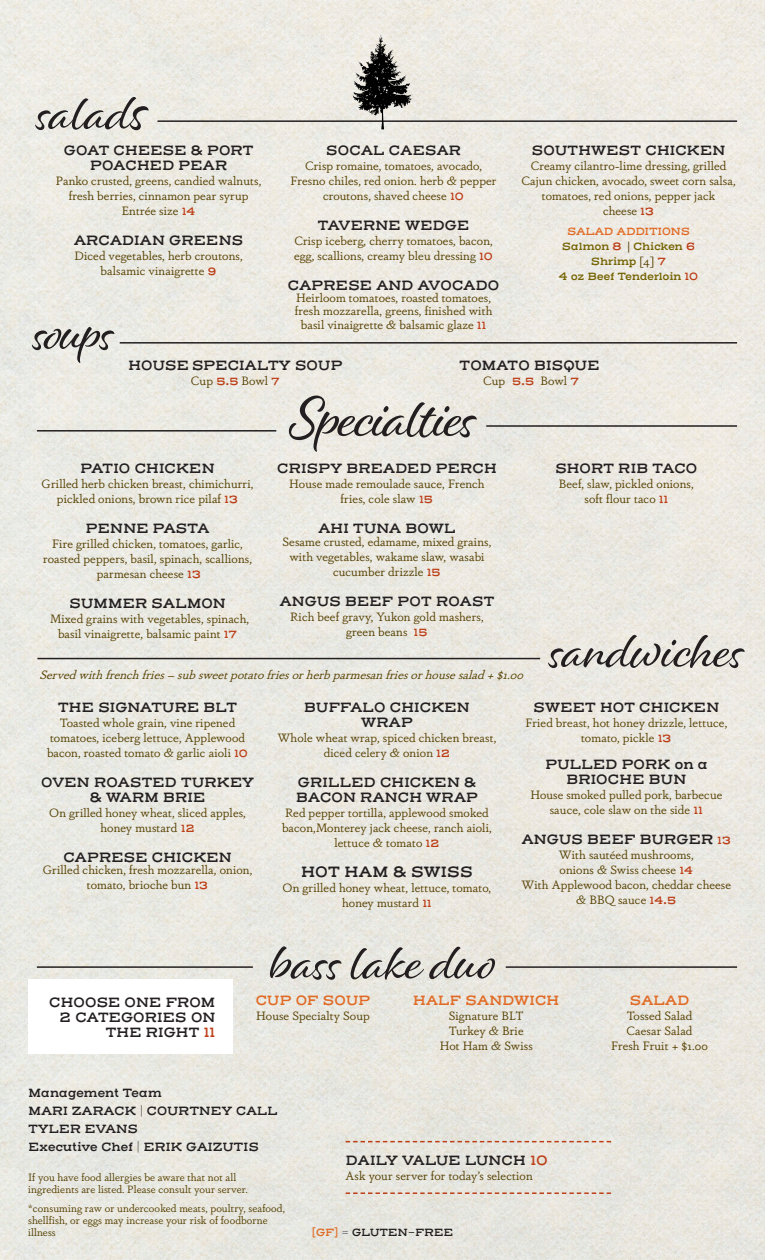
<style>
.page{position:relative;width:765px;height:1260px;background:#fff}
.page>*{position:absolute;margin:0;border:0;box-sizing:border-box;transform-origin:0 0}
.t1{font:60px "Alisha";letter-spacing:-.03em;color:#231f20}
.t2{font:54px "Alisha";color:#231f20}
.t3{font:600 15px "Henderson Slab Basic";letter-spacing:-.03em;color:#231f20}
.t4{font:600 13.5px/15px "Henderson Slab Basic";letter-spacing:-.03em;color:#231f20;text-align:center}
.t5{font:600 13.5px "Henderson Slab Basic";letter-spacing:-.03em;color:#e16b26}
.t6{font:12px/15px "Dapifer";letter-spacing:.01em;color:#553f00;text-align:center}
.t7{font:italic 12px "Dapifer";color:#553f00}
.t8{font:600 12px/18px "Henderson Slab Basic";letter-spacing:-.03em;color:#231f20}
.t9{font:10.5px/12px "Dapifer";letter-spacing:.01em;color:#553f00}
.t10{font:600 10.5px/15px "Henderson Slab Basic";letter-spacing:-.03em;color:#736200;text-align:center}
.t11{font:600 10.5px "Henderson Slab Basic";letter-spacing:-.03em;color:#231f20}
.s1{font-size:66px}
.s2{font-family:"Henderson Slab Basic";font-weight:600;font-size:10.5px;color:#bc3f18}
.s3{color:#e16b26}
.s4{color:#bc3f18}
.s5{font-family:"Dapifer";font-weight:400;font-size:12px;color:#553f00}
.s6{font-size:10.5px;color:#bc3f18}
</style>
<div class="page">
<img style="left:0;top:0;width:765px;height:1260px">
<hr style="left:158px;top:120px;width:579px;height:2px;background:#231f20">
<hr style="left:486px;top:425px;width:251px;height:2px;background:#231f20">
<hr style="left:37px;top:430px;width:239px;height:2px;background:#231f20">
<hr style="left:120px;top:342px;width:617px;height:2px;background:#231f20">
<hr style="left:37px;top:658px;width:503px;height:1px;background:#231f20">
<hr style="left:37px;top:966px;width:216px;height:2px;background:#231f20">
<hr style="left:506px;top:966px;width:231px;height:2px;background:#231f20">
<svg style="left:270px;top:946px;width:225px;height:34px;background:#bebcb7"></svg>
<div style="left:28px;top:980px;width:205px;height:74px;background:#fff"></div>
<svg style="left:346px;top:1141px;width:265px;height:1px"></svg>
<svg style="left:346px;top:1192px;width:265px;height:2px"></svg>
<svg style="left:353px;top:35px;width:59px;height:94px;background:#92918c"></svg>
<h2 class="t2" style="left:37px;top:79px;width:113px">salad<span class="s1">s</span></h2>
<p class="t4" style="left:63px;top:143px;width:192px">GOAT CHEESE &amp; PORT<br>POACHED PEAR</p>
<p class="t6" style="left:56px;top:173px;width:207px">Panko crusted, greens, candied walnuts, fresh berries, cinnamon pear syrup<br>Entrée size <span class="s2">14</span></p>
<p class="t4" style="left:74px;top:233px;width:171px">ARCADIAN GREENS</p>
<p class="t6" style="left:74px;top:248px;width:170px">Diced vegetables, herb croutons, balsamic vinaigrette <span class="s2">9</span></p>
<p class="t4" style="left:326px;top:143px;width:137px">SOCAL CAESAR</p>
<p class="t6" style="left:291px;top:158px;width:208px">Crisp romaine, tomatoes, avocado,<br>Fresno chiles, red onion. herb &amp; pepper croutons, shaved cheese <span class="s2">10</span></p>
<p class="t4" style="left:318px;top:218px;width:154px">TAVERNE WEDGE</p>
<p class="t6" style="left:294px;top:233px;width:201px;text-align:left">Crisp iceberg, cherry tomatoes, bacon, egg, scallions, creamy bleu dressing <span class="s2">10</span></p>
<p class="t4" style="left:288px;top:278px;width:214px">CAPRESE AND AVOCADO</p>
<p class="t6" style="left:295px;top:292px;width:199px;line-height:12.5px;text-align:left">Heirloom tomatoes, roasted tomatoes, fresh mozzarella, greens, finished with</p>
<p class="t6" style="left:301px;top:317px;width:187px">basil vinaigrette &amp; balsamic glaze <span class="s2">11</span></p>
<p class="t4" style="left:531px;top:143px;width:196px">SOUTHWEST CHICKEN</p>
<p class="t6" style="left:521px;top:158px;width:216px">Creamy cilantro-lime dressing, grilled<br>Cajun chicken, avocado, sweet corn salsa, tomatoes, red onions, pepper jack<br>cheese <span class="s2">13</span></p>
<p class="t10" style="left:559px;top:225px;width:141px"><span class="s3">SALAD ADDITIONS<br></span>Salmon <span class="s4">8</span> <span class="s5">|</span> Chicken <span class="s4">6<br></span>Shrimp <span class="s5">[4]</span> <span class="s4">7<br></span>4 oz Beef Tenderloin <span class="s4">10</span></p>
<h2 class="t2" style="left:34px;top:299px;width:82px">soups</h2>
<p class="t4" style="left:128px;top:358px;width:216px">HOUSE SPECIALTY SOUP</p>
<p class="t6" style="left:191px;top:372px;width:91px">Cup <span class="s2">5.5</span> Bowl <span class="s2">7</span></p>
<p class="t4" style="left:459px;top:358px;width:142px">TOMATO BISQUE</p>
<p class="t6" style="left:483px;top:372px;width:98px">Cup <span class="s2">5.5</span> Bowl <span class="s2">7</span></p>
<p class="t4" style="left:80px;top:462px;width:136px">PATIO CHICKEN</p>
<p class="t6" style="left:42px;top:476px;width:214px">Grilled herb chicken breast, chimichurri, pickled onions, brown rice pilaf <span class="s2">13</span></p>
<p class="t4" style="left:86px;top:522px;width:126px">PENNE PASTA</p>
<p class="t6" style="left:43px;top:536px;width:210px">Fire grilled chicken, tomatoes, garlic, roasted peppers, basil, spinach, scallions, parmesan cheese <span class="s2">13</span></p>
<p class="t4" style="left:69px;top:597px;width:158px">SUMMER SALMON</p>
<p class="t6" style="left:50px;top:611px;width:201px">Mixed grains with vegetables, spinach, basil vinaigrette, balsamic paint <span class="s2">17</span></p>
<h1 class="t1" style="left:288px;top:381px;width:190px">Specialties</h1>
<p class="t4" style="left:277px;top:462px;width:222px">CRISPY BREADED PERCH</p>
<p class="t6" style="left:289px;top:476px;width:197px">House made remoulade sauce, French fries, cole slaw <span class="s2">15</span></p>
<p class="t4" style="left:318px;top:522px;width:139px">AHI TUNA BOWL</p>
<p class="t6" style="left:283px;top:534px;width:210px">Sesame crusted, edamame, mixed grains, with vegetables, wakame slaw, wasabi cucumber drizzle <span class="s2">15</span></p>
<p class="t4" style="left:279px;top:594px;width:217px">ANGUS BEEF POT ROAST</p>
<p class="t6" style="left:290px;top:609px;width:195px">Rich beef gravy, Yukon gold mashers, green beans <span class="s2">15</span></p>
<p class="t7" style="left:39px;top:667px;width:489px">Servedwithfrenchfries–subsweetpotatofriesorherbparmesanfriesorhousesalad+$1.00</p>
<p class="t4" style="left:555px;top:462px;width:144px">SHORT RIB TACO</p>
<p class="t6" style="left:559px;top:476px;width:136px">Beef, slaw, pickled onions, soft flour taco <span class="s2">11</span></p>
<h2 class="t2" style="left:550px;top:617px;width:196px">sandwiches</h2>
<p class="t4" style="left:58px;top:700px;width:181px">THE SIGNATURE BLT</p>
<p class="t6" style="left:47px;top:715px;width:203px">Toasted whole grain, vine ripened tomatoes, iceberg lettuce, Applewood bacon, roasted tomato &amp; garlic aioli <span class="s2">10</span></p>
<p class="t4" style="left:41px;top:775px;width:215px">OVEN ROASTED TURKEY &amp; WARM BRIE</p>
<p class="t6" style="left:49px;top:805px;width:198px">On grilled honey wheat, sliced apples, honey mustard <span class="s2">12</span></p>
<p class="t4" style="left:63px;top:850px;width:171px">CAPRESE CHICKEN</p>
<p class="t6" style="left:43px;top:862px;width:211px">Grilled chicken, fresh mozzarella, onion, tomato, brioche bun <span class="s2">13</span></p>
<p class="t4" style="left:304px;top:700px;width:168px">BUFFALO CHICKEN<br>WRAP</p>
<p class="t6" style="left:278px;top:730px;width:220px">Whole wheat wrap, spiced chicken breast, diced celery &amp; onion <span class="s2">12</span></p>
<p class="t4" style="left:296px;top:775px;width:184px;text-align:left">GRILLED CHICKEN &amp;<br>BACON RANCH WRAP</p>
<p class="t6" style="left:282px;top:805px;width:211px">Red pepper tortilla, applewood smoked bacon,Monterey jack cheese, ranch aioli, lettuce &amp; tomato <span class="s2">12</span></p>
<p class="t3" style="left:301px;top:862px;width:174px">HOT HAM &amp; SWISS</p>
<p class="t6" style="left:283px;top:880px;width:210px">On grilled honey wheat, lettuce, tomato, honey mustard <span class="s2">11</span></p>
<p class="t4" style="left:533px;top:700px;width:188px">SWEET HOT CHICKEN</p>
<p class="t6" style="left:525px;top:715px;width:204px">Fried breast, hot honey drizzle, lettuce, tomato, pickle <span class="s2">13</span></p>
<p class="t4" style="left:545px;top:758px;width:164px">PULLED PORK on a<br>BRIOCHE BUN</p>
<p class="t6" style="left:530px;top:787px;width:194px">House smoked pulled pork, barbecue sauce, cole slaw on the side <span class="s2">11</span></p>
<p class="t4" style="left:521px;top:833px;width:211px">ANGUS BEEF BURGER <span class="s6">13</span></p>
<p class="t6" style="left:522px;top:847px;width:211px">With sautéed mushrooms,<br>onions &amp; Swiss cheese <span class="s2">14<br></span>With Applewood bacon, cheddar cheese &amp; BBQ sauce <span class="s2">14.5</span></p>
<p class="t4" style="left:49px;top:995px;width:168px;text-align:right">CHOOSE ONE FROM<br>2 CATEGORIES ON<br>THE RIGHT <span class="s4">11</span></p>
<p class="t5" style="left:255px;top:992px;width:117px">CUP OF SOUP</p>
<p class="t6" style="left:256px;top:1008px;width:115px">House Specialty Soup</p>
<p class="t5" style="left:413px;top:992px;width:148px">HALF SANDWICH</p>
<p class="t6" style="left:440px;top:1008px;width:95px">Signature BLT<br>Turkey &amp; Brie<br>Hot Ham &amp; Swiss</p>
<p class="t8" style="left:28px;top:1084px;width:251px">Management Team<br>MARI ZARACK | COURTNEY CALL<br>TYLER EVANS<br>Executive Chef | ERIK GAIZUTIS</p>
<p class="t9" style="left:28px;top:1171px;width:221px">If you have food allergies be aware that not all ingredients are listed. Please consult your server.</p>
<p class="t9" style="left:28px;top:1202px;width:259px">*consuming raw or undercooked meats, poultry, seafood, shellfish, or eggs may increase your risk of foodborne illness</p>
<p class="t4" style="left:346px;top:1154px;width:204px">DAILY VALUE LUNCH <span class="s4">10</span></p>
<p class="t6" style="left:346px;top:1168px;width:189px">Ask your server for today’s selection</p>
<p class="t11" style="left:312px;top:1226px;width:143px"><span class="s3">[GF]</span> = GLUTEN-FREE</p>
<p class="t5" style="left:629px;top:992px;width:62px">SALAD</p>
<p class="t6" style="left:611px;top:1008px;width:98px">Tossed Salad<br>Caesar Salad<br>Fresh Fruit + $1.00</p>
</div>
